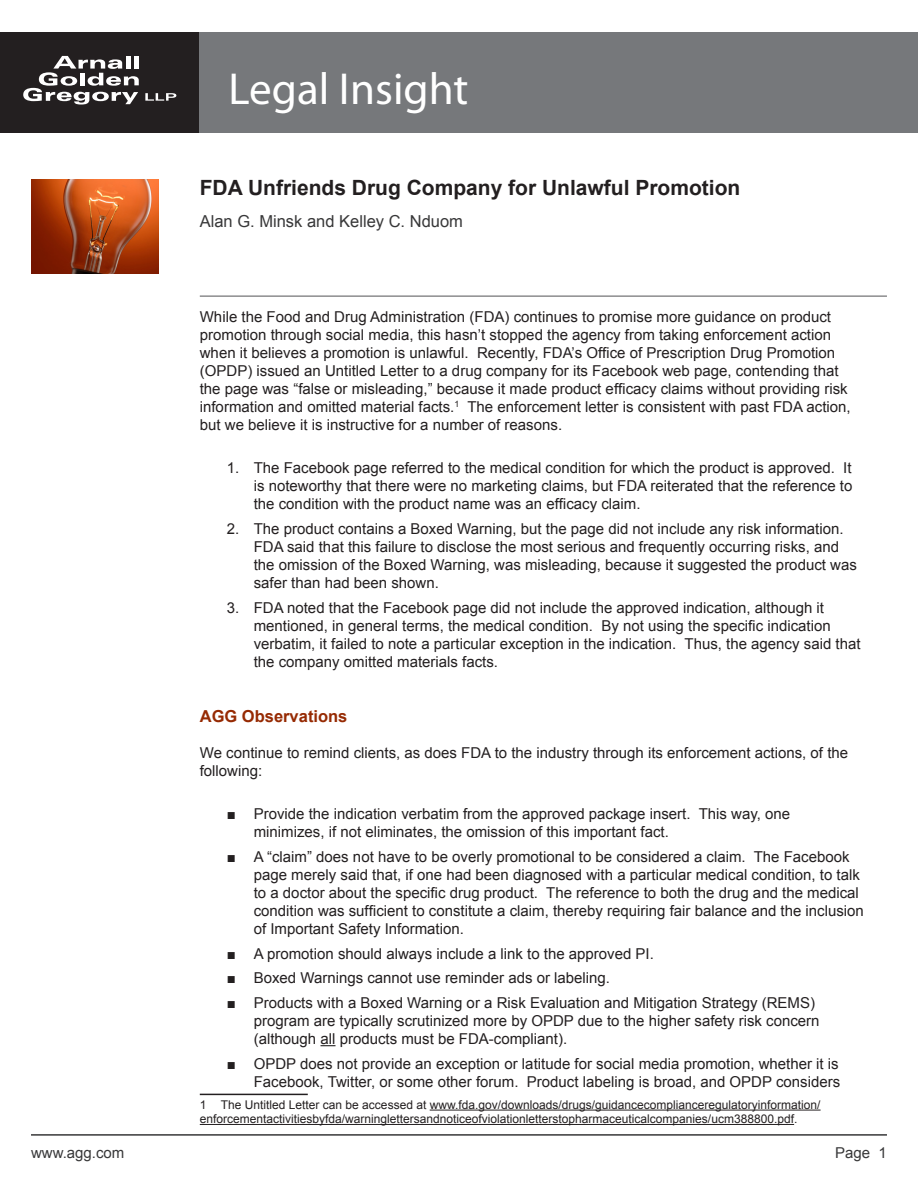
<style>
.page{position:relative;width:918px;height:1188px;background:#fff}
.page>*{position:absolute;margin:0;border:0;box-sizing:border-box;transform-origin:0 0}
.t1{font:45px "Myriad Pro";color:#fff}
.t2{font:700 21px "Arial";color:#231f20}
.By_line_-_Authors{font:16.5px "Arial";color:#383839}
.Subtitles{font:700 16.5px "Arial";color:#962a03}
.Regular_text{font:15px/18px "Arial";color:#231f20}
.Subtitles-2{font:15px/18px "Arial";color:#231f20}
.t3{font:15px "Arial";color:#383839}
.Footnote{font:12px/14.4px "Arial";color:#231f20}
</style>
<div class="page">
<div style="left:0;top:32px;width:200px;height:101px;background:#231f20"></div>
<svg style="left:23px;top:56px;width:116px;height:49px"></svg>
<svg style="left:145px;top:93px;width:31px;height:8px"></svg>
<div style="left:200px;top:32px;width:718px;height:101px;background:#76787b"></div>
<hr style="left:31px;top:1134px;width:856px;height:2px;background:#383839">
<img style="left:31px;top:180px;width:128px;height:94px">
<hr style="left:200px;top:296px;width:687px;height:1px;background:#535355">
<svg style="left:321px;top:1045px;width:15px;height:1px"></svg>
<hr style="left:200px;top:1094px;width:108px;height:1px;background:#231f20">
<hr style="left:430px;top:1110px;width:391px;height:1px;background:#231f20">
<hr style="left:200px;top:1124px;width:594px;height:1px;background:#231f20">
<h1 class="t1" style="left:229px;top:61px;width:241px">Legal Insight</h1>
<p class="t2" style="left:200px;top:174px;width:542px">FDA Unfriends Drug Company for Unlawful Promotion</p>
<p class="By_line_-_Authors" style="left:200px;top:210px;width:265px">Alan G. Minsk and Kelley C. Nduom</p>
<p class="Regular_text" style="left:200px;top:308px;width:652px">While the Food and Drug Administration (FDA) continues to promise more guidance on product promotion through social media, this hasn’t stopped the agency from taking enforcement action when it believes a promotion is unlawful. Recently, FDA’s Office of Prescription Drug Promotion (OPDP) issued an Untitled Letter to a drug company for its Facebook web page, contending that the page was “false or misleading,” because it made product efficacy claims without providing risk information and omitted material facts.<sup>1</sup> The enforcement letter is consistent with past FDA action, but we believe it is instructive for a number of reasons.</p>
<p class="Regular_text" style="left:254px;top:459px;width:600px;text-align:justify;text-indent:-27px">1. The Facebook page referred to the medical condition for which the product is approved. It is noteworthy that there were no marketing claims, but FDA reiterated that the reference to the condition with the product name was an efficacy claim.</p>
<p class="Regular_text" style="left:254px;top:520px;width:605px;text-indent:-27px">2. The product contains a Boxed Warning, but the page did not include any risk information.<br>FDA said that this failure to disclose the most serious and frequently occurring risks, and the omission of the Boxed Warning, was misleading, because it suggested the product was safer than had been shown.</p>
<p class="Regular_text" style="left:254px;top:598px;width:608px;text-indent:-27px">3. FDA noted that the Facebook page did not include the approved indication, although it mentioned, in general terms, the medical condition. By not using the specific indication verbatim, it failed to note a particular exception in the indication. Thus, the agency said that the company omitted materials facts.</p>
<p class="Subtitles" style="left:200px;top:706px;width:149px">AGG Observations</p>
<p class="Subtitles-2" style="left:200px;top:744px;width:650px">We continue to remind clients, as does FDA to the industry through its enforcement actions, of the following:</p>
<p class="Regular_text" style="left:254px;top:805px;width:538px;text-indent:-27px">■ Provide the indication verbatim from the approved package insert. This way, one minimizes, if not eliminates, the omission of this important fact.</p>
<p class="Regular_text" style="left:254px;top:848px;width:612px;text-indent:-27px">■ A “claim” does not have to be overly promotional to be considered a claim. The Facebook page merely said that, if one had been diagnosed with a particular medical condition, to talk to a doctor about the specific drug product. The reference to both the drug and the medical condition was sufficient to constitute a claim, thereby requiring fair balance and the inclusion of Important Safety Information.</p>
<p class="Regular_text" style="left:227px;top:945px;width:429px">■ A promotion should always include a link to the approved PI.</p>
<p class="Regular_text" style="left:227px;top:969px;width:385px">■ Boxed Warnings cannot use reminder ads or labeling.</p>
<p class="Regular_text" style="left:254px;top:994px;width:567px;text-indent:-27px">■ Products with a Boxed Warning or a Risk Evaluation and Mitigation Strategy (REMS) program are typically scrutinized more by OPDP due to the higher safety risk concern (although all products must be FDA-compliant).</p>
<p class="Regular_text" style="left:227px;top:1055px;width:615px;text-align:right">■ OPDP does not provide an exception or latitude for social media promotion, whether it is<br>Facebook, Twitter, or some other forum. Product labeling is broad, and OPDP considers</p>
<p class="Footnote" style="left:200px;top:1098px;width:622px">1 The Untitled Letter can be accessed at www.fda.gov/downloads/drugs/guidancecomplianceregulatoryinformation/ enforcementactivitiesbyfda/warninglettersandnoticeofviolationletterstopharmaceuticalcompanies/ucm388800.pdf.</p>
<p class="t3" style="left:31px;top:1142px;width:95px">www.agg.com</p>
<p class="t3" style="left:835px;top:1142px;width:53px">Page 1</p>
</div>
